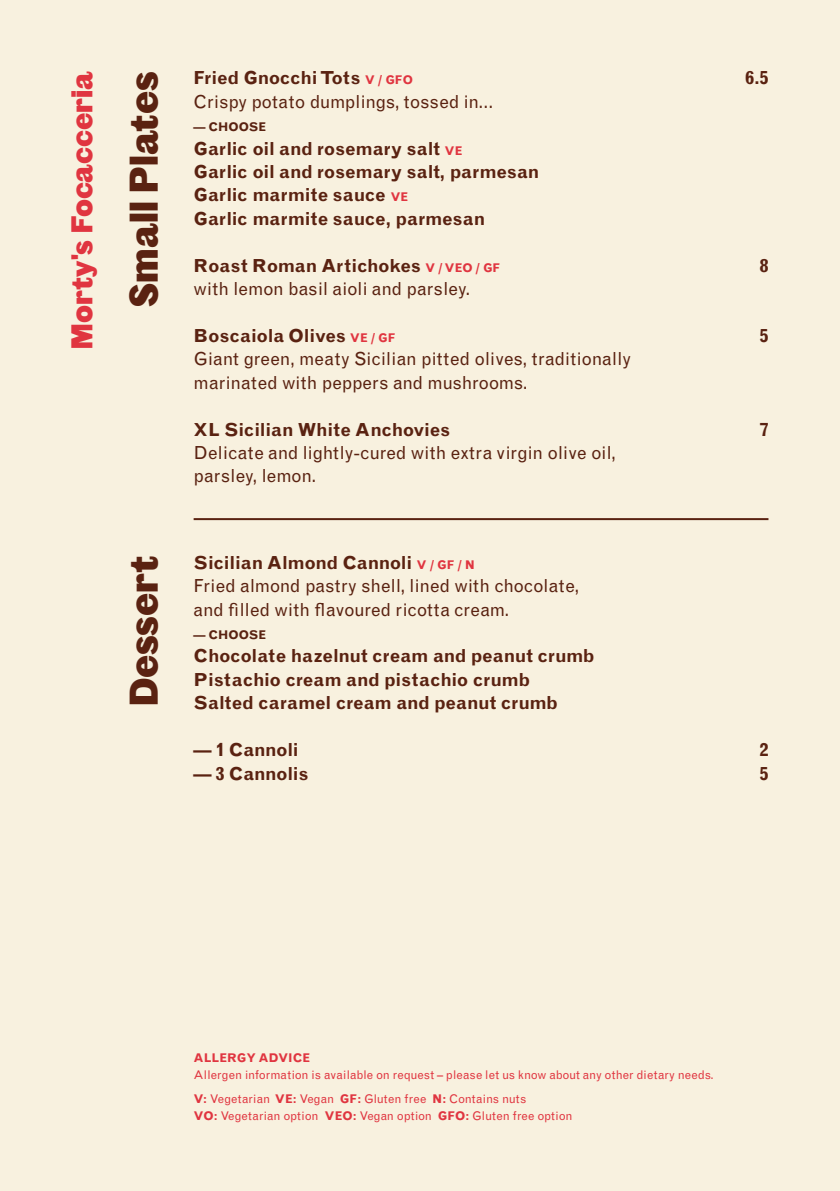
<style>
.page{position:relative;width:840px;height:1191px;background:#fff}
.page>*{position:absolute;margin:0;border:0;box-sizing:border-box;transform-origin:0 0}
.t1{font:40px "Original Sans Three";color:#5a2211}
.t2{font:30px "Original Sans Three";color:#e03540}
.t3{font:18px/23.4px "Grotesque MT Std";color:#5a2211}
.t4{font:700 18px/23.4px "Grotesque MT Std";color:#5a2211}
.t5{font:700 18px "Grotesque MT Std";letter-spacing:-.02em;color:#5a2211}
.t6{font:12px/24.6px "Grotesque MT Std";color:#e03540}
.t7{font:700 12px "Grotesque MT Std";color:#5a2211}
.t8{font:700 12px "Grotesque MT Std";color:#e03540}
.s1{font-weight:700}
.s2{font-weight:700;font-size:12px;color:#e03540}
.s3{font-size:12px;color:#e03540}
</style>
<div class="page">
<div style="left:0;top:0;width:839px;height:1191px;background:#f8f1df"></div>
<hr style="left:193px;top:518px;width:575px;height:2px;background:#5a2211">
<h2 class="t2" style="left:60px;top:350px;width:280px;rotate:-90deg">Morty's Focacceria</h2>
<h1 class="t1" style="left:114px;top:308px;width:238px;rotate:-90deg">Small Plates</h1>
<p class="t3" style="left:193px;top:67px;width:301px"><span class="s1">Fried Gnocchi Tots</span> <span class="s2">V / GFO<br></span>Crispy potato dumplings, tossed in...</p>
<p class="t7" style="left:193px;top:120px;width:74px">— CHOOSE</p>
<p class="t4" style="left:193px;top:137px;width:347px">Garlic oil and rosemary salt <span class="s3">VE<br></span>Garlic oil and rosemary salt, parmesan<br>Garlic marmite sauce <span class="s3">VE<br></span>Garlic marmite sauce, parmesan</p>
<p class="t3" style="left:193px;top:254px;width:308px"><span class="s1">Roast Roman Artichokes</span> <span class="s2">V / VEO / GF </span>with lemon basil aioli and parsley.</p>
<p class="t3" style="left:193px;top:324px;width:438px"><span class="s1">Boscaiola Olives</span> <span class="s2">VE / GF<br></span>Giant green, meaty Sicilian pitted olives, traditionally marinated with peppers and mushrooms.</p>
<p class="t4" style="left:193px;top:418px;width:258px">XL Sicilian White Anchovies</p>
<p class="t3" style="left:193px;top:441px;width:423px">Delicate and lightly-cured with extra virgin olive oil, parsley, lemon.</p>
<h1 class="t1" style="left:114px;top:707px;width:153px;rotate:-90deg">Dessert</h1>
<p class="t3" style="left:193px;top:551px;width:387px"><span class="s1">Sicilian Almond Cannoli</span> <span class="s2">V / GF / N<br></span>Fried almond pastry shell, lined with chocolate, and filled with flavoured ricotta cream.</p>
<p class="t7" style="left:193px;top:628px;width:74px">— CHOOSE</p>
<p class="t4" style="left:193px;top:644px;width:402px">Chocolate hazelnut cream and peanut crumb<br>Pistachio cream and pistachio crumb<br>Salted caramel cream and peanut crumb</p>
<p class="t5" style="left:193px;top:739px;width:106px">— 1 Cannoli</p>
<p class="t4" style="left:193px;top:761px;width:116px">— 3 Cannolis</p>
<p class="t4" style="left:745px;top:67px;width:25px">6.5</p>
<p class="t4" style="left:759px;top:254px;width:10px">8</p>
<p class="t4" style="left:759px;top:324px;width:10px">5</p>
<p class="t4" style="left:759px;top:418px;width:10px">7</p>
<p class="t4" style="left:759px;top:738px;width:10px">2<br>5</p>
<p class="t8" style="left:193px;top:1051px;width:118px">ALLERGY ADVICE</p>
<p class="t6" style="left:193px;top:1062px;width:521px">Allergen information is available on request – please let us know about any other dietary needs.<br><span class="s1">V:</span> Vegetarian <span class="s1">VE:</span> Vegan <span class="s1">GF:</span> Gluten free <span class="s1">N:</span> Contains nuts</p>
<p class="t6" style="left:193px;top:1103px;width:380px"><span class="s1">VO:</span> Vegetarian option <span class="s1">VEO:</span> Vegan option <span class="s1">GFO:</span> Gluten free option</p>
</div>
